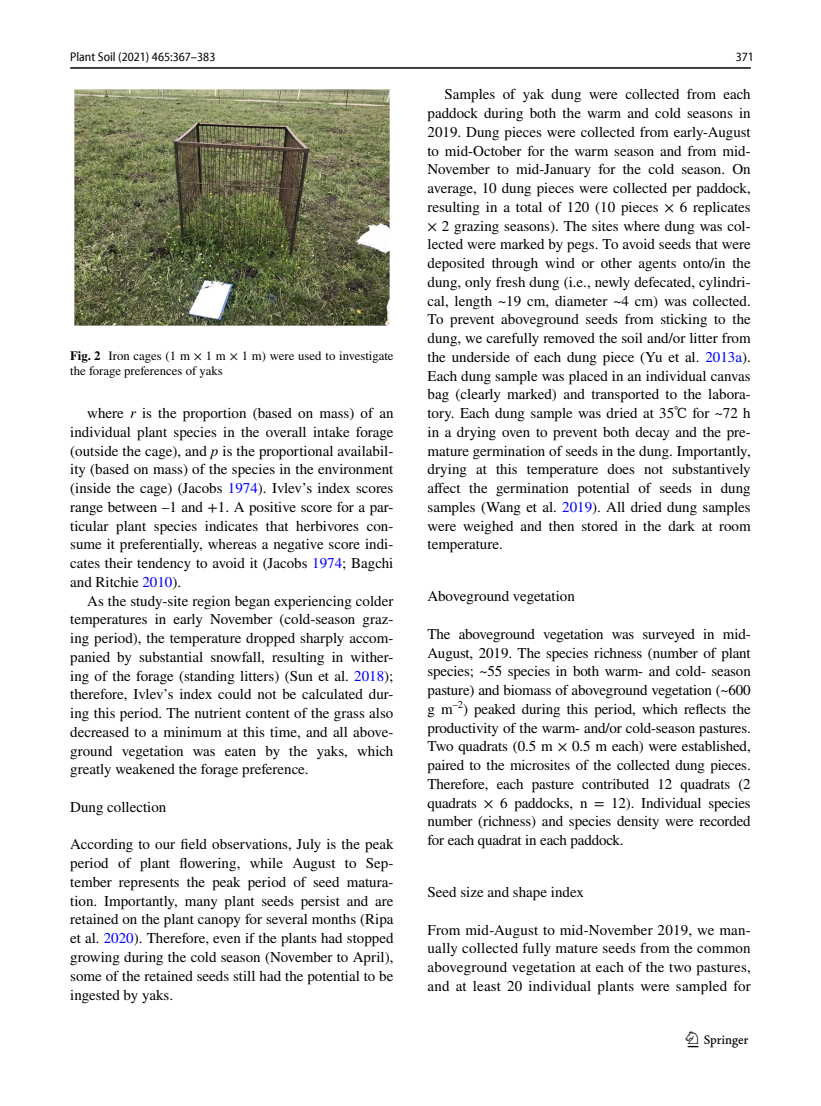
<style>
.page{position:relative;width:821px;height:1106px;background:#fff}
.page>*{position:absolute;margin:0;border:0;box-sizing:border-box;transform-origin:0 0}
.t1{font:22.5px "Springnew Regular 3";color:#000}
.t2{font:15px/18.8px "STIX";color:#000;text-align:justify}
.t3{font:12.75px/15px "STIX";color:#000}
.t4{font:semi-condensed 12.75px "Myriad Pro Unic";color:#000}
.s1{font-weight:700}
.s2{font-style:italic}
.s3{color:#00f}
.s4{font-family:"Code 2000"}
</style>
<div class="page">
<hr style="left:70px;top:67px;width:680px;height:2px;background:#000">
<img style="left:74px;top:89px;width:315px;height:236px">
<p class="t4" style="left:70px;top:52px;width:147px">Plant Soil (2021) 465:367–383</p>
<p class="t4" style="left:736px;top:52px;width:20px">371</p>
<p class="t3" style="left:70px;top:349px;width:325px"><span class="s1">Fig. 2</span> Iron cages (1 m × 1 m × 1 m) were used to investigate the forage preferences of yaks</p>
<p class="t2" style="left:70px;top:404px;width:325px;text-indent:17px">where <span class="s2">r</span> is the proportion (based on mass) of an individual plant species in the overall intake forage (outside the cage), and <span class="s2">p</span> is the proportional availabil&shy;ity (based on mass) of the species in the environment (inside the cage) (Jacobs <span class="s3">1974</span>). Ivlev’s index scores range between –1 and +1. A positive score for a par&shy;ticular plant species indicates that herbivores con&shy;sume it preferentially, whereas a negative score indi&shy;cates their tendency to avoid it (Jacobs <span class="s3">1974</span>; Bagchi and Ritchie <span class="s3">2010</span>).</p>
<p class="t2" style="left:70px;top:592px;width:325px;text-indent:17px">As the study-site region began experiencing colder temperatures in early November (cold-season graz&shy;ing period), the temperature dropped sharply accom&shy;panied by substantial snowfall, resulting in wither&shy;ing of the forage (standing litters) (Sun et al. <span class="s3">2018</span>); therefore, Ivlev’s index could not be calculated dur&shy;ing this period. The nutrient content of the grass also decreased to a minimum at this time, and all above&shy;ground vegetation was eaten by the yaks, which greatly weakened the forage preference.</p>
<p class="t2" style="left:70px;top:798px;width:98px">Dung collection</p>
<p class="t2" style="left:70px;top:836px;width:325px">According to our field observations, July is the peak period of plant flowering, while August to Sep&shy;tember represents the peak period of seed matura&shy;tion. Importantly, many plant seeds persist and are retained on the plant canopy for several months (Ripa et al. <span class="s3">2020</span>). Therefore, even if the plants had stopped growing during the cold season (November to April), some of the retained seeds still had the potential to be ingested by yaks.</p>
<p class="t2" style="left:427px;top:86px;width:325px;text-indent:17px">Samples of yak dung were collected from each paddock during both the warm and cold seasons in 2019. Dung pieces were collected from early-August to mid-October for the warm season and from mid-November to mid-January for the cold season. On average, 10 dung pieces were collected per paddock, resulting in a total of 120 (10 pieces × 6 replicates × 2 grazing seasons). The sites where dung was col&shy;lected were marked by pegs. To avoid seeds that were deposited through wind or other agents onto/in the dung, only fresh dung (i.e., newly defecated, cylindri&shy;cal, length ~19 cm, diameter ~4 cm) was collected.<br>To prevent aboveground seeds from sticking to the dung, we carefully removed the soil and/or litter from the underside of each dung piece (Yu et al. <span class="s3">2013a</span>).<br>Each dung sample was placed in an individual canvas bag (clearly marked) and transported to the labora&shy;tory. Each dung sample was dried at 35<span class="s4">℃</span> for ~72 h in a drying oven to prevent both decay and the pre&shy;mature germination of seeds in the dung. Importantly, drying at this temperature does not substantively affect the germination potential of seeds in dung samples (Wang et al. <span class="s3">2019</span>). All dried dung samples were weighed and then stored in the dark at room temperature.</p>
<p class="t2" style="left:427px;top:588px;width:149px">Aboveground vegetation</p>
<p class="t2" style="left:427px;top:625px;width:325px">The aboveground vegetation was surveyed in mid-August, 2019. The species richness (number of plant species; ~55 species in both warm- and cold- season pasture) and biomass of aboveground vegetation (~600 g m<sup>–2</sup>) peaked during this period, which reflects the productivity of the warm- and/or cold-season pastures.<br>Two quadrats (0.5 m × 0.5 m each) were established, paired to the microsites of the collected dung pieces.<br>Therefore, each pasture contributed 12 quadrats (2 quadrats × 6 paddocks, n = 12). Individual species number (richness) and species density were recorded for each quadrat in each paddock.</p>
<p class="t2" style="left:427px;top:883px;width:158px">Seed size and shape index</p>
<p class="t2" style="left:427px;top:921px;width:325px">From mid-August to mid-November 2019, we man&shy;ually collected fully mature seeds from the common aboveground vegetation at each of the two pastures, and at least 20 individual plants were sampled for</p>
<h1 class="t1" style="left:687px;top:1031px;width:62px">1 3</h1>
</div>
